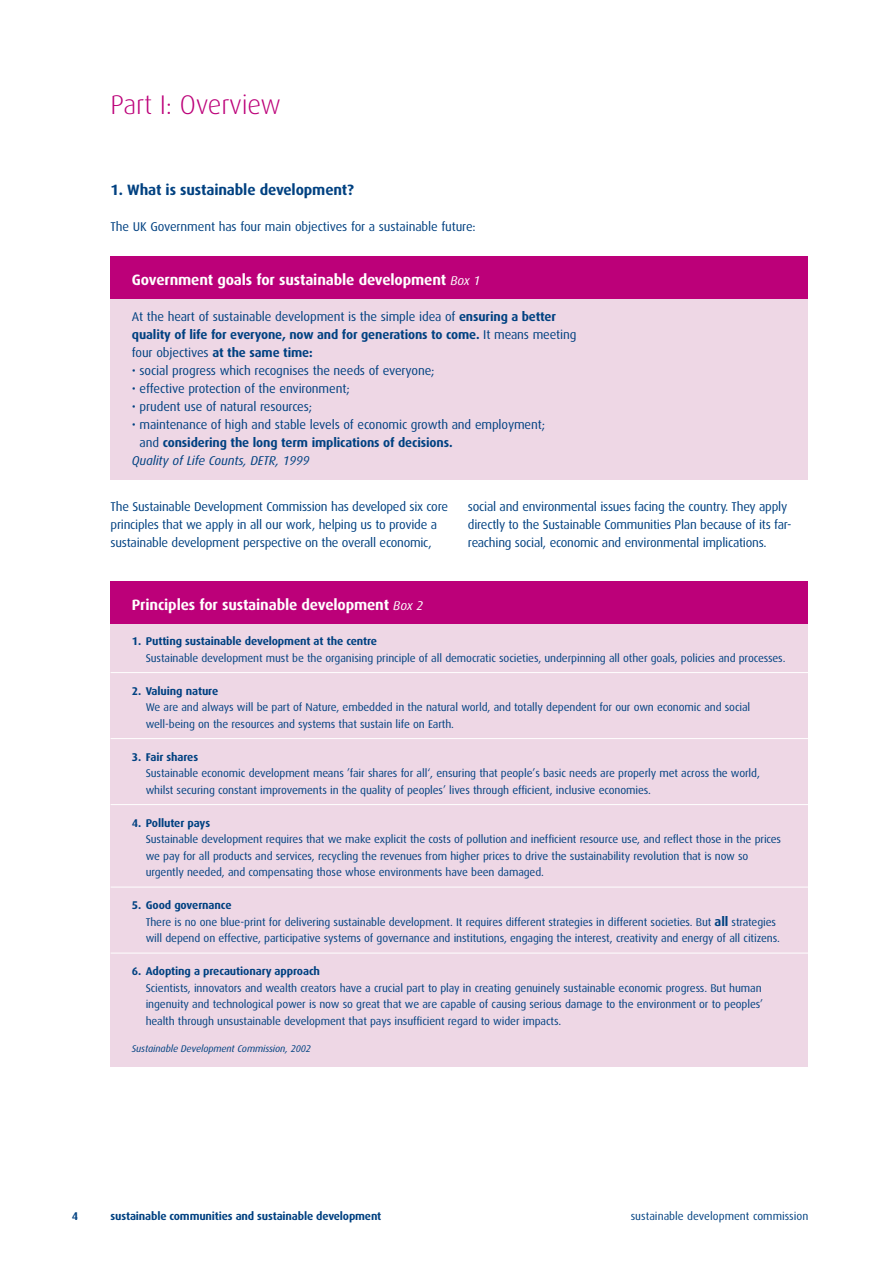
<style>
.page{position:relative;width:893px;height:1263px;background:#fff}
.page>*{position:absolute;margin:0;border:0;box-sizing:border-box;transform-origin:0 0}
.t1{font:300 27px "Dax";letter-spacing:-.01em;color:#bc0079}
.t2{font:700 15px "Dax";letter-spacing:-.01em;color:#fff}
.t3{font:700 15px "Dax";letter-spacing:-.01em;color:#004181}
.t4{font:12.75px/18px "Dax";letter-spacing:-.02em;color:#004181}
.t5{font:700 12.75px/18px "Dax";letter-spacing:-.01em;color:#004181}
.t6{font:italic 12.75px "Dax";letter-spacing:-.01em;color:#004181}
.t7{font:11.25px/16.5px "Dax";letter-spacing:-.01em;color:#004181}
.t8{font:700 11.25px "Dax";letter-spacing:-.01em;color:#004181}
.t9{font:italic 9.75px "Dax";letter-spacing:-.01em;color:#004181}
.s1{font-weight:400;font-style:italic;font-size:12.75px}
.s2{font-weight:400}
.s3{font-weight:700}
.s4{font-weight:700;font-size:12.75px}
</style>
<div class="page">
<div style="left:111px;top:256px;width:697px;height:224px;background:#eed7e5"></div>
<div style="left:111px;top:257px;width:697px;height:42px;background:#bc0079"></div>
<div style="left:111px;top:582px;width:697px;height:485px;background:#eed7e5"></div>
<div style="left:111px;top:582px;width:697px;height:42px;background:#bc0079"></div>
<hr style="left:111px;top:672px;width:731px;height:1px;background:#fff">
<hr style="left:111px;top:738px;width:731px;height:1px;background:#fff">
<hr style="left:111px;top:804px;width:731px;height:1px;background:#fff">
<hr style="left:111px;top:887px;width:731px;height:1px;background:#fff">
<hr style="left:111px;top:953px;width:731px;height:1px;background:#fff">
<h1 class="t1" style="left:111px;top:94px;width:172px">Part I: Overview</h1>
<h2 class="t3" style="left:111px;top:183px;width:245px">1. What is sustainable development?</h2>
<p class="t4" style="left:111px;top:218px;width:367px">The UK Government has four main objectives for a sustainable future:</p>
<h2 class="t2" style="left:132px;top:273px;width:350px">Government goals for sustainable development <span class="s1">Box 1</span></h2>
<p class="t5" style="left:132px;top:308px;width:446px"><span class="s2">At the heart of sustainable development is the simple idea of</span> ensuring a better quality of life for everyone, now and for generations to come. <span class="s2">It means meeting four objectives</span> at the same time:</p>
<p class="t4" style="left:132px;top:362px;width:304px">• social progress which recognises the needs of everyone;</p>
<p class="t4" style="left:132px;top:380px;width:219px">• effective protection of the environment;</p>
<p class="t4" style="left:132px;top:398px;width:182px">• prudent use of natural resources;</p>
<p class="t4" style="left:132px;top:416px;width:415px">• maintenance of high and stable levels of economic growth and employment;</p>
<p class="t5" style="left:139px;top:434px;width:315px"><span class="s2">and</span> considering the long term implications of decisions.</p>
<p class="t6" style="left:132px;top:455px;width:179px">Quality of Life Counts, DETR, 1999</p>
<p class="t4" style="left:111px;top:499px;width:339px">The Sustainable Development Commission has developed six core principles that we apply in all our work, helping us to provide a sustainable development perspective on the overall economic,</p>
<p class="t4" style="left:468px;top:499px;width:325px">social and environmental issues facing the country. They apply directly to the Sustainable Communities Plan because of its far&shy;reaching social, economic and environmental implications.</p>
<h2 class="t2" style="left:132px;top:599px;width:293px">Principles for sustainable development <span class="s1">Box 2</span></h2>
<p class="t8" style="left:132px;top:637px;width:247px">1. Putting sustainable development at the centre</p>
<p class="t7" style="left:146px;top:651px;width:641px">Sustainable development must be the organising principle of all democratic societies, underpinning all other goals, policies and processes.</p>
<p class="t8" style="left:132px;top:686px;width:88px">2. Valuing nature</p>
<p class="t7" style="left:146px;top:700px;width:606px">We are and always will be part of Nature, embedded in the natural world, and totally dependent for our own economic and social well-being on the resources and systems that sustain life on Earth.</p>
<p class="t8" style="left:132px;top:752px;width:68px">3. Fair shares</p>
<p class="t7" style="left:146px;top:766px;width:615px">Sustainable economic development means ’fair shares for all‘, ensuring that people’s basic needs are properly met across the world, whilst securing constant improvements in the quality of peoples’ lives through efficient, inclusive economies.</p>
<p class="t8" style="left:132px;top:818px;width:80px">4. Polluter pays</p>
<p class="t7" style="left:146px;top:832px;width:637px">Sustainable development requires that we make explicit the costs of pollution and inefficient resource use, and reflect those in the prices we pay for all products and services, recycling the revenues from higher prices to drive the sustainability revolution that is now so urgently needed, and compensating those whose environments have been damaged.</p>
<p class="t7" style="left:146px;top:898px;width:635px;text-indent:-14px"><span class="s3">5. Good governance<br></span>There is no one blue-print for delivering sustainable development. It requires different strategies in different societies. But <span class="s4">all</span> strategies will depend on effective, participative systems of governance and institutions, engaging the interest, creativity and energy of all citizens.</p>
<p class="t8" style="left:132px;top:967px;width:190px">6. Adopting a precautionary approach</p>
<p class="t7" style="left:146px;top:981px;width:619px">Scientists, innovators and wealth creators have a crucial part to play in creating genuinely sustainable economic progress. But human ingenuity and technological power is now so great that we are capable of causing serious damage to the environment or to peoples’ health through unsustainable development that pays insufficient regard to wider impacts.</p>
<p class="t9" style="left:132px;top:1044px;width:181px">Sustainable Development Commission, 2002</p>
<p class="t8" style="left:72px;top:1212px;width:8px">4</p>
<p class="t8" style="left:111px;top:1212px;width:272px">sustainable communities and sustainable development</p>
<p class="t7" style="left:630px;top:1209px;width:179px">sustainable development commission</p>
</div>
